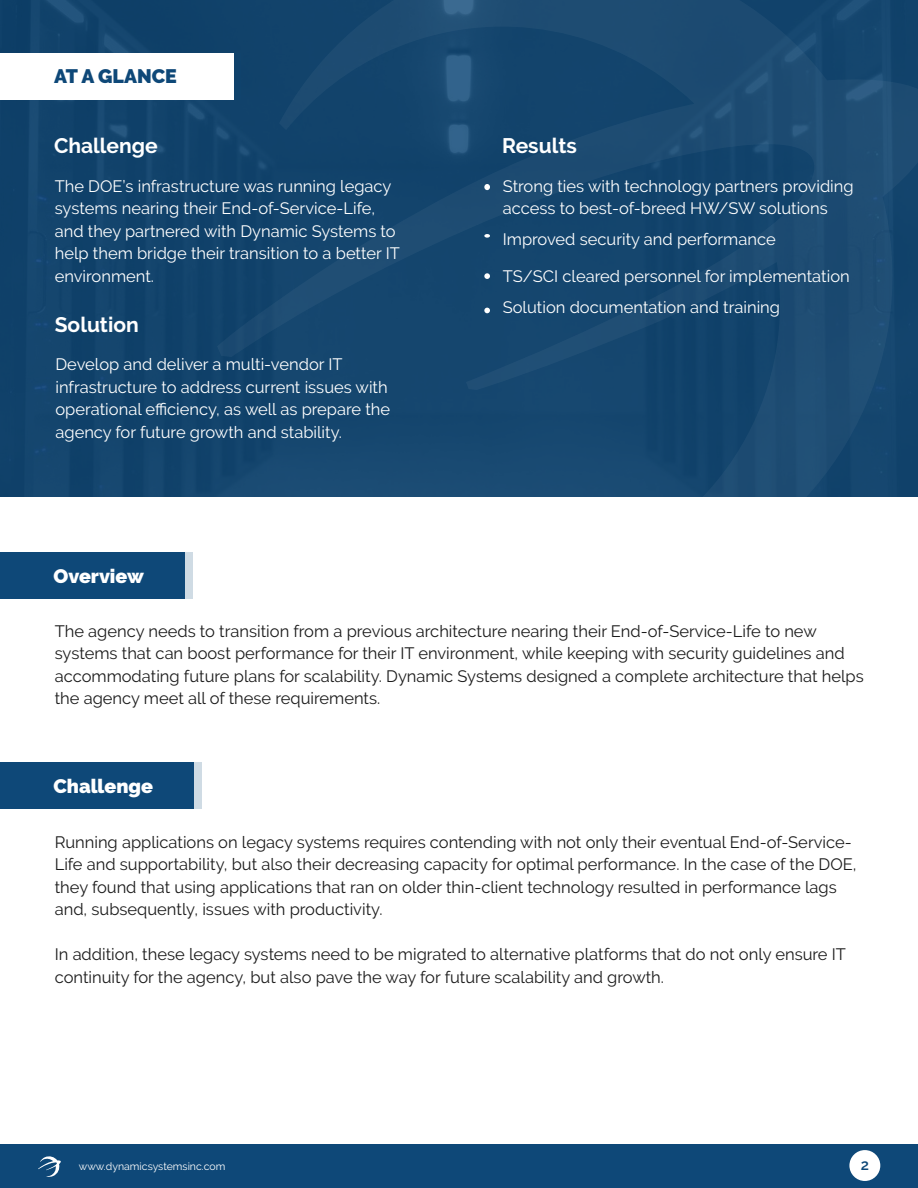
<style>
.page{position:relative;width:918px;height:1188px;background:#fff}
.page>*{position:absolute;margin:0;border:0;box-sizing:border-box;transform-origin:0 0}
.t1{font:700 21px "Raleway";color:#fff}
.t2{font:900 19.5px "Raleway";color:#fff}
.t3{font:900 19.5px "Raleway";color:#0e4878}
.t4{font:16.5px/22.5px "Raleway";color:#1b1b1b}
.t5{font:16.5px/22.5px "Raleway";color:#fff}
.t6{font:600 15px "Raleway";color:#0e4878}
.t7{font:10.5px "Raleway";color:#fff}
</style>
<div class="page">
<div style="left:0;top:1144px;width:918px;height:44px;background:#0e4878"></div>
<svg style="left:38px;top:1156px;width:23px;height:21px"></svg>
<div style="left:849px;top:1150px;width:31px;height:31px;background:#fff;border-radius:50%"></div>
<div style="left:0;top:0;width:918px;height:497px;background:#11426b"></div>
<svg style="left:217px;top:0;width:701px;height:497px"></svg>
<div style="left:36px;top:54px;width:205px;height:46px;background:linear-gradient(to bottom,#0f426b,#0f436c)"></div>
<div style="left:136px;top:553px;width:56px;height:46px;background:#cfdbe4"></div>
<div style="left:0;top:553px;width:185px;height:46px;background:#0e4878"></div>
<div style="left:145px;top:762px;width:56px;height:46px;background:#cfdbe4"></div>
<div style="left:0;top:762px;width:194px;height:46px;background:#0e4878"></div>
<div style="left:0;top:54px;width:233px;height:46px;background:#fff"></div>
<p class="t3" style="left:54px;top:65px;width:124px">AT A GLANCE</p>
<p class="t1" style="left:54px;top:134px;width:105px">Challenge</p>
<p class="t5" style="left:55px;top:175px;width:347px">The DOE’s infrastructure was running legacy systems nearing their End-of-Service-Life, and they partnered with Dynamic Systems to help them bridge their transition to a better IT environment.</p>
<p class="t1" style="left:55px;top:313px;width:86px">Solution</p>
<p class="t5" style="left:56px;top:353px;width:336px">Develop and deliver a multi-vendor IT infrastructure to address current issues with operational efficiency, as well as prepare the agency for future growth and stability.</p>
<p class="t2" style="left:53px;top:565px;width:92px">Overview</p>
<p class="t1" style="left:502px;top:134px;width:76px">Results</p>
<p class="t5" style="left:503px;top:175px;width:352px">Strong ties with technology partners providing access to best-of-breed HW/SW solutions</p>
<p class="t5" style="left:503px;top:228px;width:274px">Improved security and performance</p>
<p class="t5" style="left:503px;top:260px;width:348px;line-height:31.3px">TS/SCI cleared personnel for implementation<br>Solution documentation and training</p>
<p class="t4" style="left:55px;top:619px;width:811px">The agency needs to transition from a previous architecture nearing their End-of-Service-Life to new systems that can boost performance for their IT environment, while keeping with security guidelines and accommodating future plans for scalability. Dynamic Systems designed a complete architecture that helps the agency meet all of these requirements.</p>
<p class="t2" style="left:53px;top:775px;width:101px">Challenge</p>
<p class="t4" style="left:55px;top:831px;width:803px">Running applications on legacy systems requires contending with not only their eventual End-of-Service-Life and supportability, but also their decreasing capacity for optimal performance. In the case of the DOE, they found that using applications that ran on older thin-client technology resulted in performance lags and, subsequently, issues with productivity.</p>
<p class="t4" style="left:55px;top:943px;width:793px">In addition, these legacy systems need to be migrated to alternative platforms that do not only ensure IT continuity for the agency, but also pave the way for future scalability and growth.</p>
<p class="t7" style="left:79px;top:1161px;width:148px">www.dynamicsystemsinc.com</p>
<p class="t6" style="left:861px;top:1156px;width:10px">2</p>
</div>
